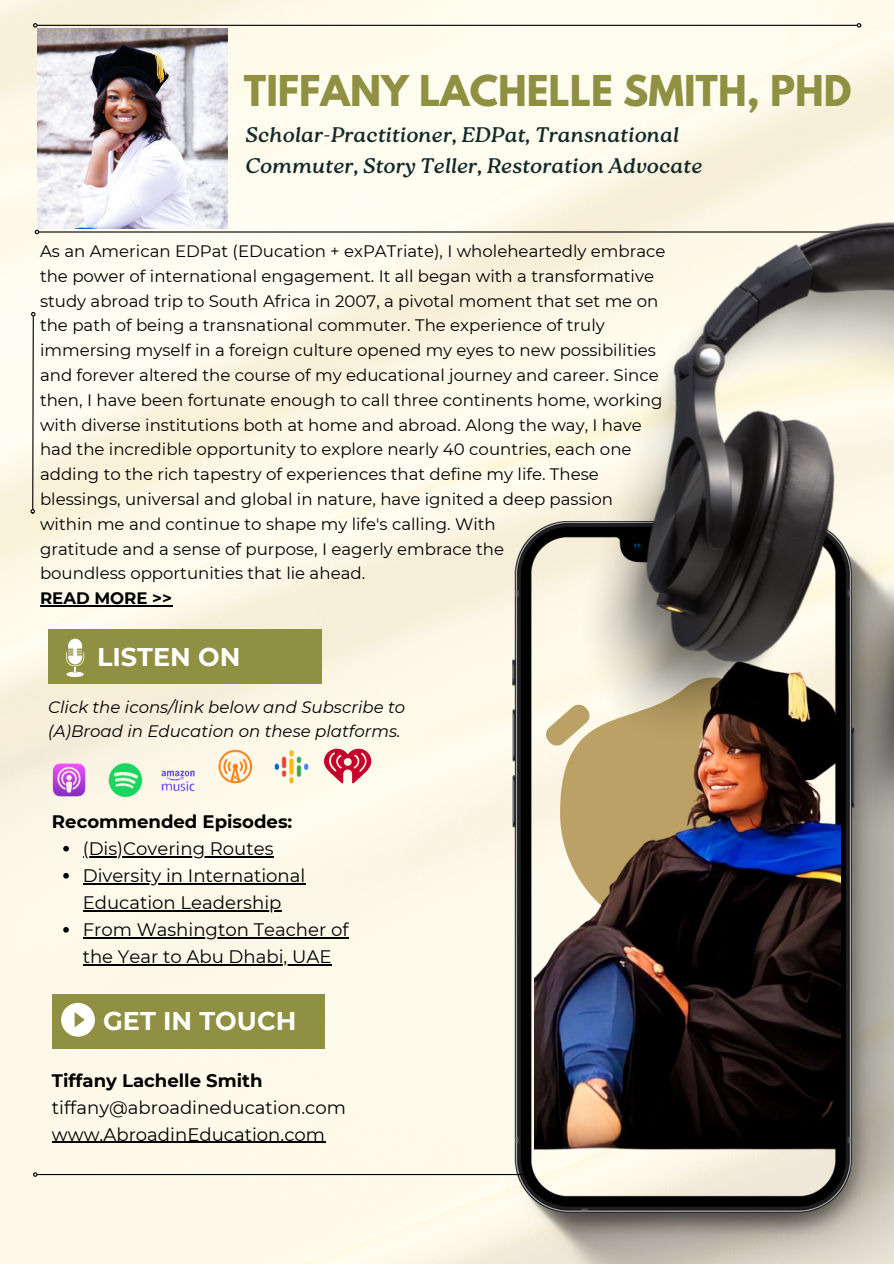
<style>
.page{position:relative;width:894px;height:1264px;background:#fff}
.page>*{position:absolute;margin:0;border:0;box-sizing:border-box;transform-origin:0 0}
.t1{font:700 37.65px "League Spartan";color:#8f9041}
.t2{font:700 25.65px "Montserrat";color:#fff}
.t3{font:italic 21.15px/31.5px "Roca One";color:#13292a}
.t4{font:18.15px/27px "Montserrat";color:#000}
.t5{font:700 18.15px "Montserrat";color:#000}
.t6{font:16.5px/24.8px "Montserrat";color:#000}
.t7{font:italic 16.5px/24.8px "Montserrat";color:#000}
.t8{font:700 16.5px "Montserrat";color:#000}
</style>
<div class="page">
<img style="left:0;top:0;width:893px;height:1263px">
<img style="left:504px;top:521px;width:389px;height:742px">
<svg style="left:30px;top:312px;width:6px;height:201px"></svg>
<hr style="left:37px;top:1173px;width:486px;height:2px;background:#000">
<svg style="left:33px;top:1172px;width:4px;height:4px"></svg>
<svg style="left:523px;top:1172px;width:4px;height:4px"></svg>
<hr style="left:39px;top:231px;width:819px;height:1px;background:#000">
<svg style="left:35px;top:230px;width:4px;height:4px"></svg>
<hr style="left:37px;top:25px;width:819px;height:1px;background:#000">
<svg style="left:33px;top:23px;width:5px;height:5px"></svg>
<svg style="left:856px;top:23px;width:5px;height:5px"></svg>
<div style="left:48px;top:629px;width:274px;height:55px;background:#8f9041"></div>
<svg style="left:66px;top:638px;width:18px;height:39px"></svg>
<img style="left:534px;top:896px;width:306px;height:262px">
<img style="left:513px;top:140px;width:380px;height:756px">
<img style="left:41px;top:748px;width:104px;height:62px">
<div style="left:52px;top:993px;width:272px;height:55px;background:#8f9041"></div>
<svg style="left:61px;top:1002px;width:34px;height:34px"></svg>
<img style="left:145px;top:748px;width:58px;height:62px">
<img style="left:206px;top:735px;width:114px;height:62px">
<svg style="left:324px;top:748px;width:47px;height:35px;background:#de6d7e"></svg>
<img style="left:37px;top:29px;width:191px;height:199px">
<hr style="left:40px;top:605px;width:132px;height:1px;background:#000">
<hr style="left:52px;top:1141px;width:273px;height:1px;background:#000">
<svg style="left:63px;top:845px;width:6px;height:6px"></svg>
<hr style="left:83px;top:856px;width:190px;height:1px;background:#000">
<svg style="left:63px;top:873px;width:6px;height:5px"></svg>
<hr style="left:83px;top:883px;width:222px;height:1px;background:#000">
<hr style="left:83px;top:910px;width:198px;height:1px;background:#000">
<svg style="left:63px;top:927px;width:6px;height:5px"></svg>
<hr style="left:83px;top:937px;width:265px;height:1px;background:#000">
<hr style="left:83px;top:964px;width:248px;height:1px;background:#000">
<p class="t1" style="left:244px;top:72px;width:609px">TIFFANY LACHELLE SMITH, PHD</p>
<p class="t3" style="left:245px;top:119px;width:458px">Scholar-Practitioner, EDPat, Transnational<br>Commuter, Story Teller, Restoration Advocate</p>
<p class="t6" style="left:40px;top:239px;width:627px">As an American EDPat (EDucation + exPATriate), I wholeheartedly embrace the power of international engagement. It all began with a transformative study abroad trip to South Africa in 2007, a pivotal moment that set me on the path of being a transnational commuter. The experience of truly immersing myself in a foreign culture opened my eyes to new possibilities and forever altered the course of my educational journey and career. Since then, I have been fortunate enough to call three continents home, working with diverse institutions both at home and abroad. Along the way, I have had the incredible opportunity to explore nearly 40 countries, each one adding to the rich tapestry of experiences that define my life. These blessings, universal and global in nature, have ignited a deep passion</p>
<p class="t6" style="left:40px;top:511px;width:457px">within me and continue to shape my life's calling. With</p>
<p class="t6" style="left:40px;top:536px;width:465px">gratitude and a sense of purpose, I eagerly embrace the</p>
<p class="t6" style="left:40px;top:561px;width:326px">boundless opportunities that lie ahead.</p>
<p class="t8" style="left:40px;top:588px;width:134px">READ MORE &gt;&gt;</p>
<p class="t2" style="left:97px;top:641px;width:145px">LISTEN ON</p>
<p class="t7" style="left:48px;top:694px;width:358px">Click the icons/link below and Subscribe to (A)Broad in Education on these platforms.</p>
<p class="t5" style="left:52px;top:810px;width:242px">Recommended Episodes:</p>
<p class="t4" style="left:83px;top:834px;width:192px">(Dis)Covering Routes</p>
<p class="t4" style="left:83px;top:862px;width:224px">Diversity in International<br>Education Leadership</p>
<p class="t4" style="left:83px;top:916px;width:267px">From Washington Teacher of the Year to Abu Dhabi, UAE</p>
<p class="t2" style="left:103px;top:1005px;width:195px">GET IN TOUCH</p>
<p class="t5" style="left:52px;top:1068px;width:212px">Tiffany Lachelle Smith</p>
<p class="t4" style="left:52px;top:1093px;width:295px">tiffany@abroadineducation.com</p>
<p class="t4" style="left:52px;top:1120px;width:274px">www.AbroadinEducation.com</p>
</div>
